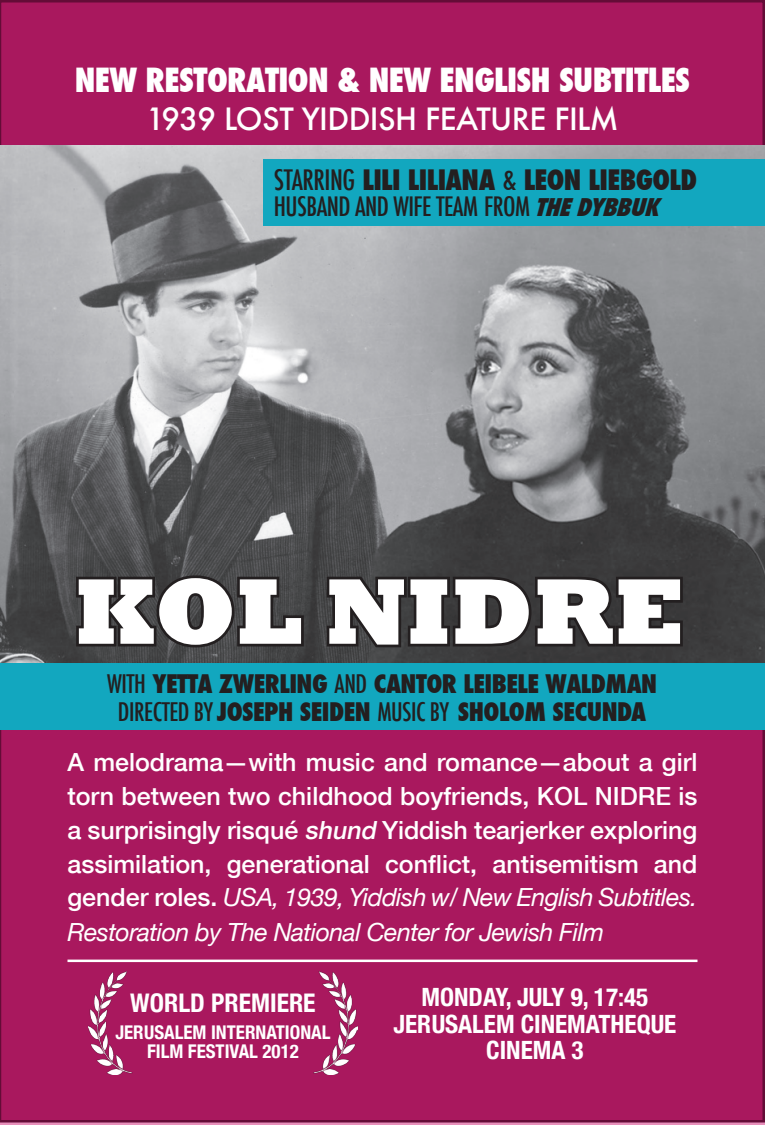
<style>
.page{position:relative;width:765px;height:1125px;background:#a9185e}
.page>*{position:absolute;margin:0;border:0;box-sizing:border-box;transform-origin:0 0}
.t1{font:800 94.75px "Rockwell";color:#fff}
.t2{font:800 condensed 32.5px "Futura";letter-spacing:-.02em;color:#fff}
.t3{font:500 30px "Futura";letter-spacing:-.02em;color:#fff}
.t4{font:800 condensed 27.5px "Futura";letter-spacing:-.02em;color:#231f20}
.t5{font:500 condensed 26px "Futura";letter-spacing:-.02em;color:#231f20}
.t6{font:700 condensed 25.75px "Helvetica Neue";color:#fff}
.t7{font:700 condensed 25.25px/26.5px "Helvetica Neue";color:#fff;text-align:center}
.t8{font:500 25px/34px "Helvetica Neue";color:#fff;text-align:justify}
.t9{font:800 condensed 25px "Futura";letter-spacing:-.02em;color:#231f20}
.t10{font:700 condensed 19px "Helvetica Neue";color:#fff}
.s1{font-weight:500}
.s2{font-weight:800;font-style:italic;font-size:23.75px}
.s3{font-style:italic}
.s4{font-weight:400;font-style:italic}
</style>
<div class="page">
<img style="left:88px;top:972px;width:45px;height:102px">
<img style="left:313px;top:972px;width:45px;height:102px">
<img style="left:0;top:146px;width:765px;height:518px">
<svg style="left:73px;top:573px;width:234px;height:77px"></svg>
<svg style="left:324px;top:574px;width:362px;height:76px"></svg>
<div style="left:264px;top:159px;width:501px;height:66px;background:#12a7bf"></div>
<div style="left:0;top:664px;width:765px;height:66px;background:#12a7bf"></div>
<hr style="left:68px;top:960px;width:630px;height:2px;background:#fff">
<p class="t2" style="left:75px;top:58px;width:617px">NEW RESTORATION &amp; NEW ENGLISH SUBTITLES</p>
<p class="t3" style="left:146px;top:98px;width:474px">1939 LOST YIDDISH FEATURE FILM</p>
<p class="t4" style="left:274px;top:161px;width:425px"><span class="s1">STARRING</span> LILI LILIANA <span class="s1">&amp;</span> LEON LIEBGOLD</p>
<p class="t5" style="left:274px;top:190px;width:395px">HUSBAND AND WIFE TEAM FROM <span class="s2">THEDYBBUK</span></p>
<p class="t1" style="left:75px;top:557px;width:612px">KOL NIDRE</p>
<p class="t9" style="left:107px;top:667px;width:551px"><span class="s1">WITH</span> YETTA ZWERLING <span class="s1">AND</span> CANTOR LEIBELE WALDMAN</p>
<p class="t9" style="left:118px;top:694px;width:530px"><span class="s1">DIRECTED BY</span> JOSEPH SEIDEN <span class="s1">MUSIC BY</span> SHOLOM SECUNDA</p>
<p class="t8" style="left:68px;top:745px;width:632px">A melodrama—with music and romance—about a girl torn between two childhood boyfriends, KOL NIDRE is a surprisingly risqué <span class="s3">shund</span> Yiddish tearjerker exploring assimilation, generational conflict, antisemitism and gender roles. <span class="s4">USA, 1939, Yiddish w/ New English Subtitles.<br>Restoration by The National Center for Jewish Film</span></p>
<p class="t6" style="left:130px;top:987px;width:187px">WORLD PREMIERE</p>
<p class="t10" style="left:115px;top:1021px;width:217px">JERUSALEM INTERNATIONAL</p>
<p class="t10" style="left:147px;top:1040px;width:153px">FILM FESTIVAL 2012</p>
<p class="t7" style="left:421px;top:983px;width:228px">MONDAY, JULY 9, 17:45</p>
<p class="t7" style="left:393px;top:1010px;width:284px">JERUSALEM CINEMATHEQUE<br>CINEMA 3</p>
</div>
